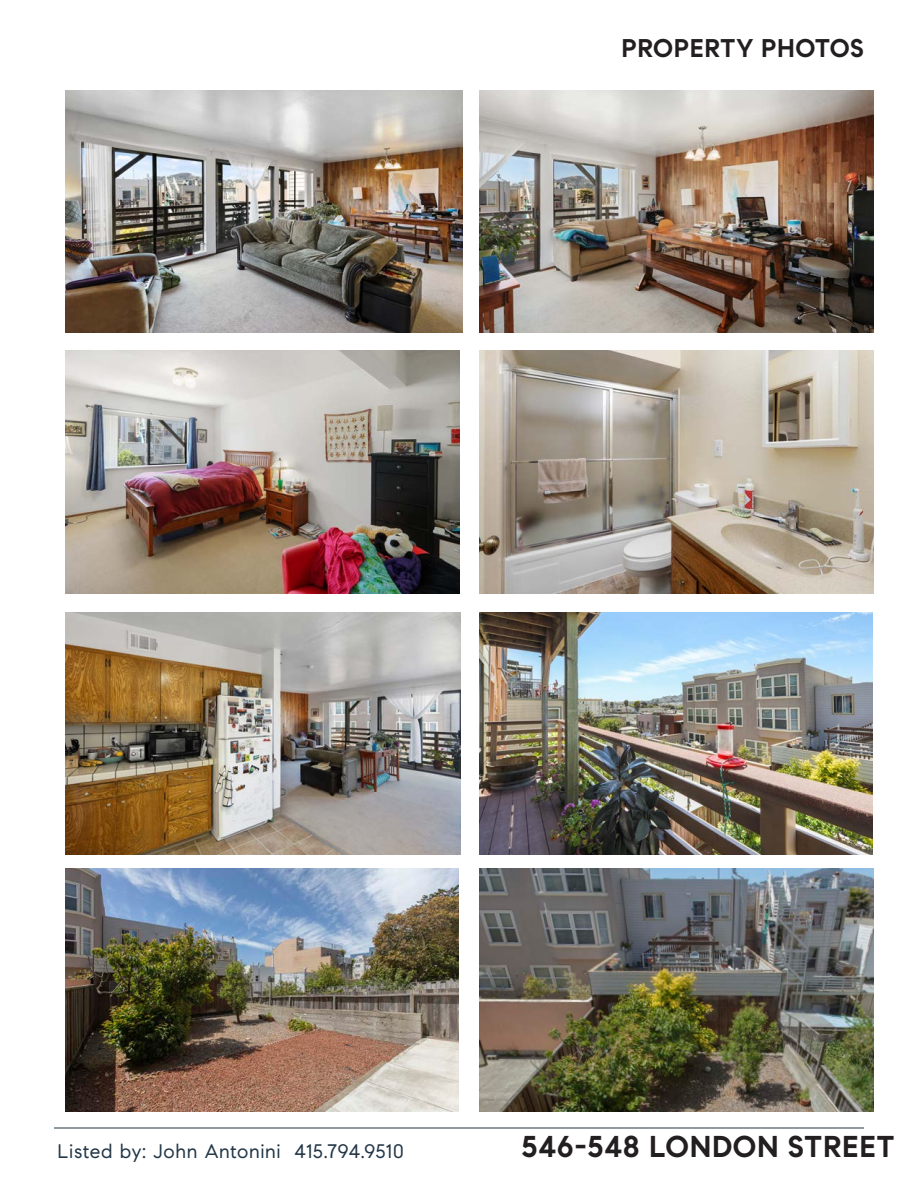
<style>
.page{position:relative;width:918px;height:1188px;background:#fff}
.page>*{position:absolute;margin:0;border:0;box-sizing:border-box;transform-origin:0 0}
.t1{font:700 30px "Compass Sans";letter-spacing:.02em;color:#231f20}
.t2{font:700 25.5px "Compass Sans";letter-spacing:.02em;color:#231f20}
.t3{font:19.5px "Compass Sans";letter-spacing:.035em;color:#223646}
</style>
<div class="page">
<hr style="left:54px;top:1128px;width:810px;height:1px;background:#233645">
<img style="left:65px;top:90px;width:397px;height:243px">
<img style="left:65px;top:350px;width:395px;height:243px">
<img style="left:480px;top:350px;width:393px;height:243px">
<img style="left:480px;top:612px;width:393px;height:243px">
<img style="left:65px;top:868px;width:394px;height:244px">
<img style="left:480px;top:90px;width:394px;height:243px">
<img style="left:480px;top:868px;width:394px;height:244px">
<img style="left:65px;top:612px;width:395px;height:243px">
<p class="t2" style="left:621px;top:33px;width:244px">PROPERTY PHOTOS</p>
<p class="t3" style="left:58px;top:1140px;width:348px">Listed by: John Antonini 415.794.9510</p>
<h1 class="t1" style="left:522px;top:1128px;width:375px">546-548 LONDON STREET</h1>
</div>
